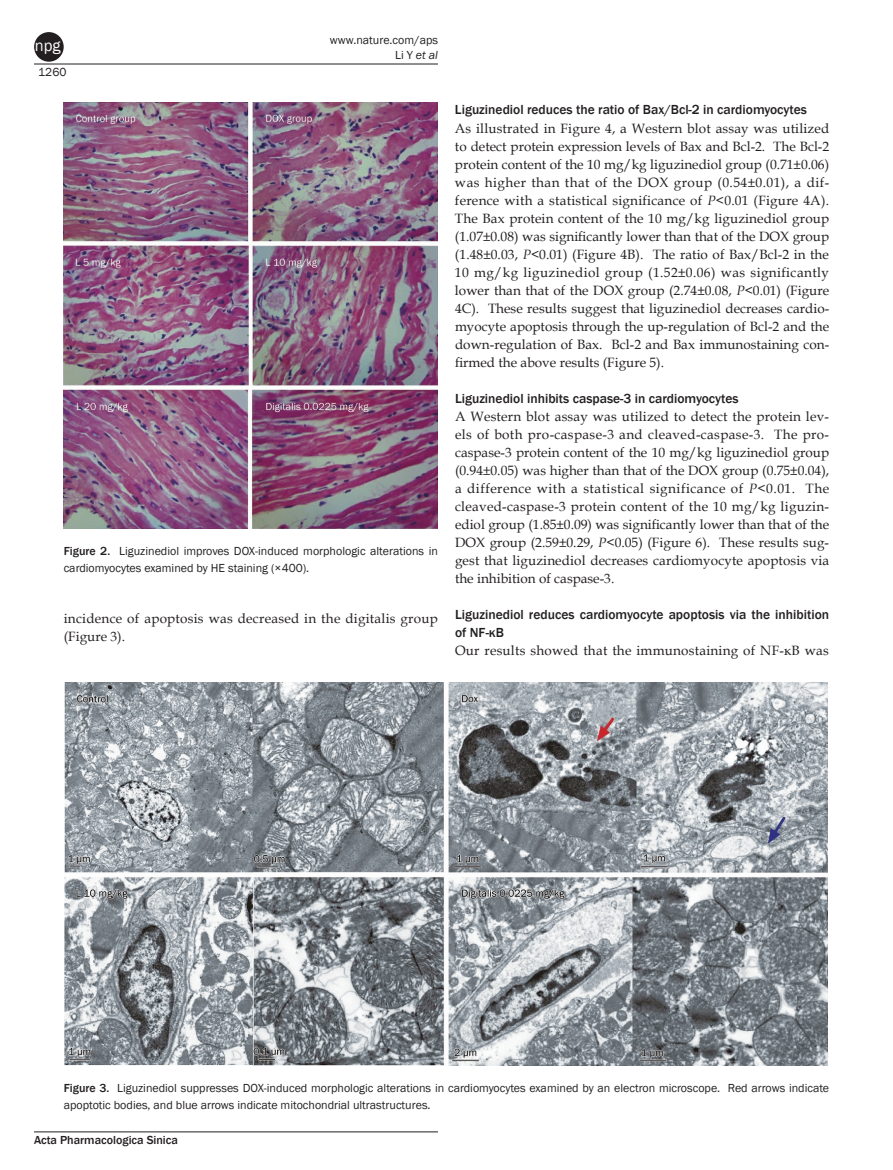
<style>
.page{position:relative;width:893px;height:1170px;background:#fff}
.page>*{position:absolute;margin:0;border:0;box-sizing:border-box;transform-origin:0 0}
.t1{font:16.5px "Franklin Gothic Book 2";color:#fff}
.t2{font:13.5px/18px "Book Antiqua 2";letter-spacing:.01em;color:#231f20;text-align:justify}
.t3{font:13.5px "Book Antiqua";color:#231f20}
.t4{font:500 13.5px "Franklin Gothic";color:#231f20}
.t5{font:13.5px "Franklin Gothic Medium 2";color:#231f20}
.t6{font:12px/16.5px "Franklin Gothic";color:#231f20}
.t7{font:12px "Franklin Gothic Book 2";color:#231f20}
.t8{font:500 12px "Franklin Gothic";color:#231f20}
.t9{font:italic 12px "Franklin Gothic";color:#231f20}
.s1{font-family:"Franklin Gothic Book 2";font-style:normal}
.s2{font-family:"Franklin Gothic";font-weight:500}
.s3{font-family:"Book Antiqua";font-style:italic}
.s4{font-weight:500}
</style>
<div class="page">
<hr style="left:34px;top:64px;width:404px;height:1px;background:#231f20">
<hr style="left:34px;top:1131px;width:404px;height:1px;background:#231f20">
<div style="left:34px;top:32px;width:30px;height:30px;background:#231f20;border-radius:50%"></div>
<img style="left:64px;top:102px;width:374px;height:426px">
<img style="left:65px;top:682px;width:762px;height:383px">
<p class="t1" style="left:35px;top:35px;width:27px">npg</p>
<p class="t7" style="left:38px;top:64px;width:30px">1260</p>
<p class="t7" style="left:330px;top:32px;width:110px">www.nature.com/aps</p>
<p class="t9" style="left:395px;top:47px;width:44px"><span class="s1">Li Y</span> et al</p>
<p class="t7" style="left:64px;top:544px;width:376px"><span class="s2">Figure 2.</span> Liguzinediol improves DOX-induced morphologic alterations in</p>
<p class="t6" style="left:64px;top:560px;width:247px">cardiomyocytes examined by HE staining (×400).</p>
<p class="t2" style="left:64px;top:609px;width:376px">incidence of apoptosis was decreased in the digitalis group (Figure 3).</p>
<p class="t4" style="left:455px;top:102px;width:353px">Liguzinediol reduces the ratio of Bax/Bcl-2 in cardiomyocytes</p>
<p class="t2" style="left:455px;top:119px;width:376px">As illustrated in Figure 4, a Western blot assay was utilized to detect protein expression levels of Bax and Bcl-2. The Bcl-2 protein content of the 10 mg/kg liguzinediol group (0.71±0.06) was higher than that of the DOX group (0.54±0.01), a dif&shy;ference with a statistical significance of <span class="s3">P</span>&lt;0.01 (Figure 4A).<br>The Bax protein content of the 10 mg/kg liguzinediol group</p>
<p class="t3" style="left:455px;top:227px;width:376px">(1.07±0.08) was significantly lower than that of the DOX group</p>
<p class="t2" style="left:455px;top:245px;width:376px">(1.48±0.03, <span class="s3">P</span>&lt;0.01) (Figure 4B). The ratio of Bax/Bcl-2 in the 10 mg/kg liguzinediol group (1.52±0.06) was significantly lower than that of the DOX group (2.74±0.08, <span class="s3">P</span>&lt;0.01) (Figure 4C). These results suggest that liguzinediol decreases cardio&shy;myocyte apoptosis through the up-regulation of Bcl-2 and the down-regulation of Bax. Bcl-2 and Bax immunostaining con-</p>
<p class="t3" style="left:455px;top:352px;width:211px">firmed the above results (Figure 5).</p>
<p class="t4" style="left:455px;top:389px;width:285px">Liguzinediol inhibits caspase-3 in cardiomyocytes</p>
<p class="t2" style="left:455px;top:407px;width:376px">A Western blot assay was utilized to detect the protein lev&shy;els of both pro-caspase-3 and cleaved-caspase-3. The pro&shy;caspase-3 protein content of the 10 mg/kg liguzinediol group (0.94±0.05) was higher than that of the DOX group (0.75±0.04), a difference with a statistical significance of <span class="s3">P</span>&lt;0.01. The cleaved-caspase-3 protein content of the 10 mg/kg liguzin-</p>
<p class="t3" style="left:455px;top:514px;width:376px">ediol group (1.85±0.09) was significantly lower than that of the</p>
<p class="t2" style="left:455px;top:533px;width:376px">DOX group (2.59±0.29, <span class="s3">P</span>&lt;0.05) (Figure 6). These results sug&shy;gest that liguzinediol decreases cardiomyocyte apoptosis via the inhibition of caspase-3.</p>
<p class="t4" style="left:455px;top:605px;width:376px">Liguzinediol reduces cardiomyocyte apoptosis via the inhibition</p>
<p class="t5" style="left:455px;top:623px;width:50px">of NF-κB</p>
<p class="t3" style="left:455px;top:640px;width:375px">Our results showed that the immunostaining of NF-κB was</p>
<p class="t6" style="left:64px;top:1080px;width:767px"><span class="s4">Figure 3.</span> Liguzinediol suppresses DOX-induced morphologic alterations in cardiomyocytes examined by an electron microscope. Red arrows indicate apoptotic bodies, and blue arrows indicate mitochondrial ultrastructures.</p>
<p class="t8" style="left:34px;top:1132px;width:145px">Acta Pharmacologica Sinica</p>
</div>
